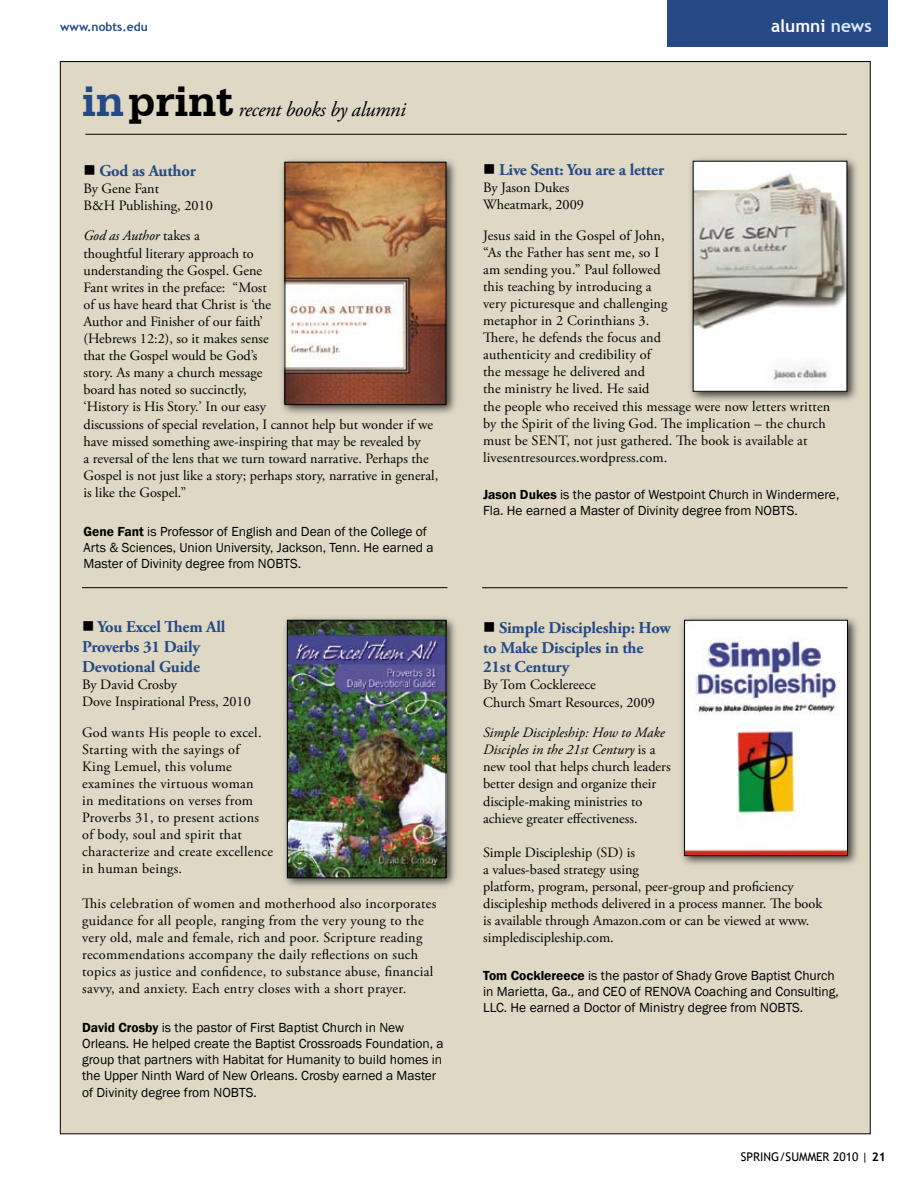
<style>
.page{position:relative;width:918px;height:1188px;background:#fff}
.page>*{position:absolute;margin:0;border:0;box-sizing:border-box;transform-origin:0 0}
.t1{font:italic 21px "Adobe Garamond Pro";letter-spacing:-.02em;color:#000}
.t2{font:700 17.25px "Trebuchet MS";color:#fff}
.t3{font:700 16.5px/19.8px "Adobe Garamond Pro";letter-spacing:-.01em;color:#254985}
.t4{font:14.25px/17.1px "Adobe Garamond Pro";color:#000}
.t5{font:14.25px/17.1px "Adobe Garamond Pro";letter-spacing:.02em;color:#000}
.t6{font:13.5px/16.2px "Franklin Gothic";color:#000}
.t7{font:12px "Trebuchet MS";color:#000}
.t8{font:700 12px "Trebuchet MS";color:#254985}
.s1{color:#dbeaf8}
.s2{font-family:"Serifa BT";font-weight:700;font-style:normal;font-size:45px;color:#254985}
.s3{font-family:"Serifa BT";font-weight:700;font-style:normal;font-size:45px}
.s4{color:#000}
.s5{font-style:italic}
.s6{font-weight:600}
.s7{font-weight:700}
</style>
<div class="page">
<div style="left:667px;top:0;width:221px;height:47px;background:#254985"></div>
<div style="left:60px;top:62px;width:810px;height:1072px;background:#ded8c4"></div>
<div style="left:279px;top:156px;width:179px;height:262px;background:#000;opacity:.75"></div>
<img style="left:287px;top:164px;width:157px;height:239px">
<div style="left:285px;top:162px;width:161px;height:243px;border:1px solid #000"></div>
<div style="left:687px;top:155px;width:173px;height:249px;background:#000;opacity:.75"></div>
<img style="left:695px;top:163px;width:150px;height:227px">
<div style="left:281px;top:614px;width:178px;height:277px;background:#000;opacity:.75"></div>
<img style="left:289px;top:622px;width:155px;height:254px">
<div style="left:287px;top:620px;width:159px;height:258px;border:1px solid #000"></div>
<hr style="left:82px;top:587px;width:365px;height:1px;background:#000">
<hr style="left:482px;top:588px;width:366px;height:1px;background:#000">
<div style="left:679px;top:614px;width:181px;height:255px;background:#000;opacity:.75"></div>
<img style="left:686px;top:622px;width:160px;height:232px">
<div style="left:684px;top:620px;width:164px;height:236px;border:1px solid #000"></div>
<hr style="left:85px;top:134px;width:762px;height:1px;background:#000">
<p class="t8" style="left:60px;top:19px;width:89px">www.nobts.edu</p>
<p class="t2" style="left:771px;top:15px;width:102px">alumni <span class="s1">news</span></p>
<h1 class="t1" style="left:82px;top:96px;width:325px"><span class="s2">in</span><span class="s3">print</span> recent books by alumni</h1>
<p class="t3" style="left:83px;top:161px;width:114px"><span class="s4">■</span> God as Author</p>
<p class="t4" style="left:83px;top:180px;width:131px">By Gene Fant<br>B&amp;H Publishing, 2010</p>
<p class="t4" style="left:83px;top:228px;width:356px"><span class="s5">God as Author</span> takes a<br>thoughtful literary approach to<br>understanding the Gospel. Gene<br>Fant writes in the preface: “Most<br>of us have heard that Christ is ‘the<br>Author and Finisher of our faith’<br>(Hebrews 12:2), so it makes sense<br>that the Gospel would be God’s<br>story. As many a church message<br>board has noted so succinctly,<br>‘History is His Story.’ In our easy<br>discussions of special revelation, I cannot help but wonder if we have missed something awe-inspiring that may be revealed by<br>a reversal of the lens that we turn toward narrative. Perhaps the Gospel is not just like a story; perhaps story, narrative in general, is like the Gospel.”</p>
<p class="t6" style="left:83px;top:523px;width:352px"><span class="s6">Gene Fant</span> is Professor of English and Dean of the College of<br>Arts &amp; Sciences, Union University, Jackson, Tenn. He earned a<br>Master of Divinity degree from NOBTS.</p>
<p class="t3" style="left:82px;top:617px;width:145px"><span class="s4">■</span> You Excel Them All<br>Proverbs 31 Daily<br>Devotional Guide</p>
<p class="t4" style="left:82px;top:676px;width:170px">By David Crosby<br>Dove Inspirational Press, 2010</p>
<p class="t5" style="left:82px;top:724px;width:193px">God wants His people to excel.<br>Starting with the sayings of<br>King Lemuel, this volume examines the virtuous woman<br>in meditations on verses from<br>Proverbs 31, to present actions of body, soul and spirit that characterize and create excellence in human beings.</p>
<p class="t5" style="left:82px;top:895px;width:356px">This celebration of women and motherhood also incorporates guidance for all people, ranging from the very young to the very old, male and female, rich and poor. Scripture reading recommendations accompany the daily reflections on such topics as justice and confidence, to substance abuse, financial savvy, and anxiety. Each entry closes with a short prayer.</p>
<p class="t6" style="left:82px;top:1020px;width:363px"><span class="s6">David Crosby</span> is the pastor of First Baptist Church in New Orleans. He helped create the Baptist Crossroads Foundation, a group that partners with Habitat for Humanity to build homes in the Upper Ninth Ward of New Orleans. Crosby earned a Master of Divinity degree from NOBTS.</p>
<p class="t3" style="left:483px;top:160px;width:183px"><span class="s4">■</span> Live Sent: You are a letter</p>
<p class="t4" style="left:483px;top:179px;width:102px">By Jason Dukes<br>Wheatmark, 2009</p>
<p class="t4" style="left:483px;top:227px;width:349px">Jesus said in the Gospel of John,<br>“As the Father has sent me, so I<br>am sending you.” Paul followed<br>this teaching by introducing a<br>very picturesque and challenging<br>metaphor in 2 Corinthians 3.<br>There, he defends the focus and<br>authenticity and credibility of<br>the message he delivered and<br>the ministry he lived. He said<br>the people who received this message were now letters written by the Spirit of the living God. The implication – the church must be SENT, not just gathered. The book is available at livesentresources.wordpress.com.</p>
<p class="t6" style="left:483px;top:487px;width:358px"><span class="s6">Jason Dukes</span> is the pastor of Westpoint Church in Windermere,<br>Fla. He earned a Master of Divinity degree from NOBTS.</p>
<p class="t3" style="left:483px;top:618px;width:189px"><span class="s4">■</span> Simple Discipleship: How to Make Disciples in the<br>21st Century</p>
<p class="t4" style="left:483px;top:677px;width:173px">By Tom Cocklereece<br>Church Smart Resources, 2009</p>
<p class="t4" style="left:483px;top:725px;width:189px"><span class="s5">Simple Discipleship: How to Make Disciples in the 21st Century</span> is a new tool that helps church leaders better design and organize their disciple-making ministries to achieve greater effectiveness.</p>
<p class="t4" style="left:483px;top:844px;width:341px">Simple Discipleship (SD) is<br>a values-based strategy using<br>platform, program, personal, peer-group and proficiency discipleship methods delivered in a process manner. The book is available through Amazon.com or can be viewed at www. simplediscipleship.com.</p>
<p class="t6" style="left:483px;top:967px;width:357px"><span class="s6">Tom Cocklereece</span> is the pastor of Shady Grove Baptist Church in Marietta, Ga., and CEO of RENOVA Coaching and Consulting,<br>LLC. He earned a Doctor of Ministry degree from NOBTS.</p>
<p class="t7" style="left:741px;top:1150px;width:147px">SPRING/SUMMER 2010 | <span class="s7">21</span></p>
</div>
